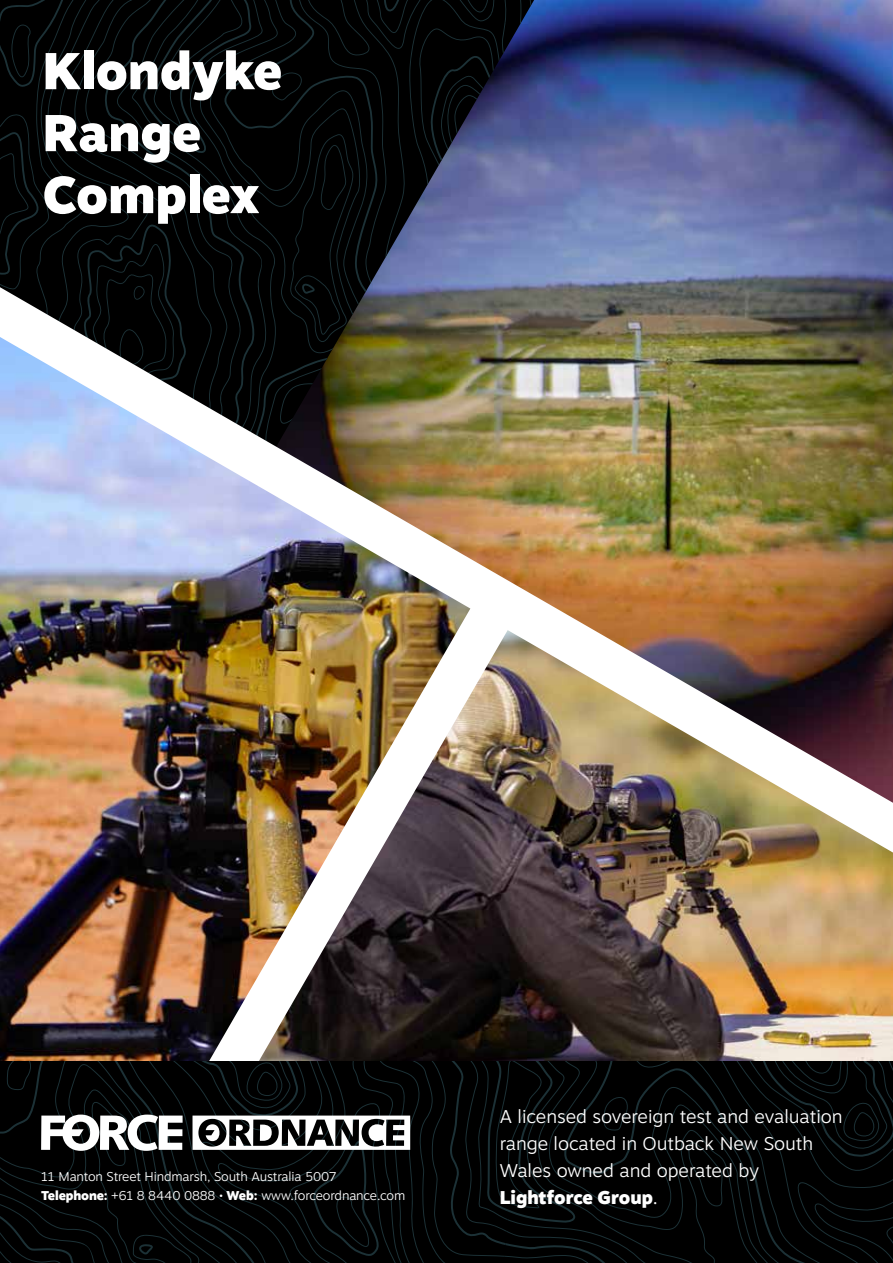
<style>
.page{position:relative;width:893px;height:1263px;background:#fff}
.page>*{position:absolute;margin:0;border:0;box-sizing:border-box;transform-origin:0 0}
.t1{font:900 51.6px/61.9px "Motiva Sans";color:#fff}
.t2{font:300 18.45px/27px "Motiva Sans";color:#fff}
.t3{font:300 12.75px/18.8px "Motiva Sans";letter-spacing:-.01em;color:#fff}
.s1{font-weight:900}
</style>
<div class="page">
<img style="left:534px;top:0;width:359px;height:287px">
<img style="left:0;top:852px;width:93px;height:209px">
<img style="left:524px;top:852px;width:369px;height:209px">
<img style="left:93px;top:852px;width:431px;height:209px">
<svg style="left:0;top:1061px;width:893px;height:202px;background:#0c0e0f"></svg>
<svg style="left:0;top:0;width:534px;height:287px;background:#10131c"></svg>
<img style="left:0;top:287px;width:893px;height:565px">
<h1 class="t1" style="left:43px;top:39px;width:241px">Klondyke<br>Range<br>Complex</h1>
<p class="t3" style="left:41px;top:1167px;width:366px">11 Manton Street Hindmarsh, South Australia 5007<br><span class="s1">Telephone:</span> +61 8 8440 0888 • <span class="s1">Web:</span> www.forceordnance.com</p>
<p class="t2" style="left:500px;top:1102px;width:345px">A licensed sovereign test and evaluation range located in Outback New South<br>Wales owned and operated by<br><span class="s1">Lightforce Group</span>.</p>
</div>
